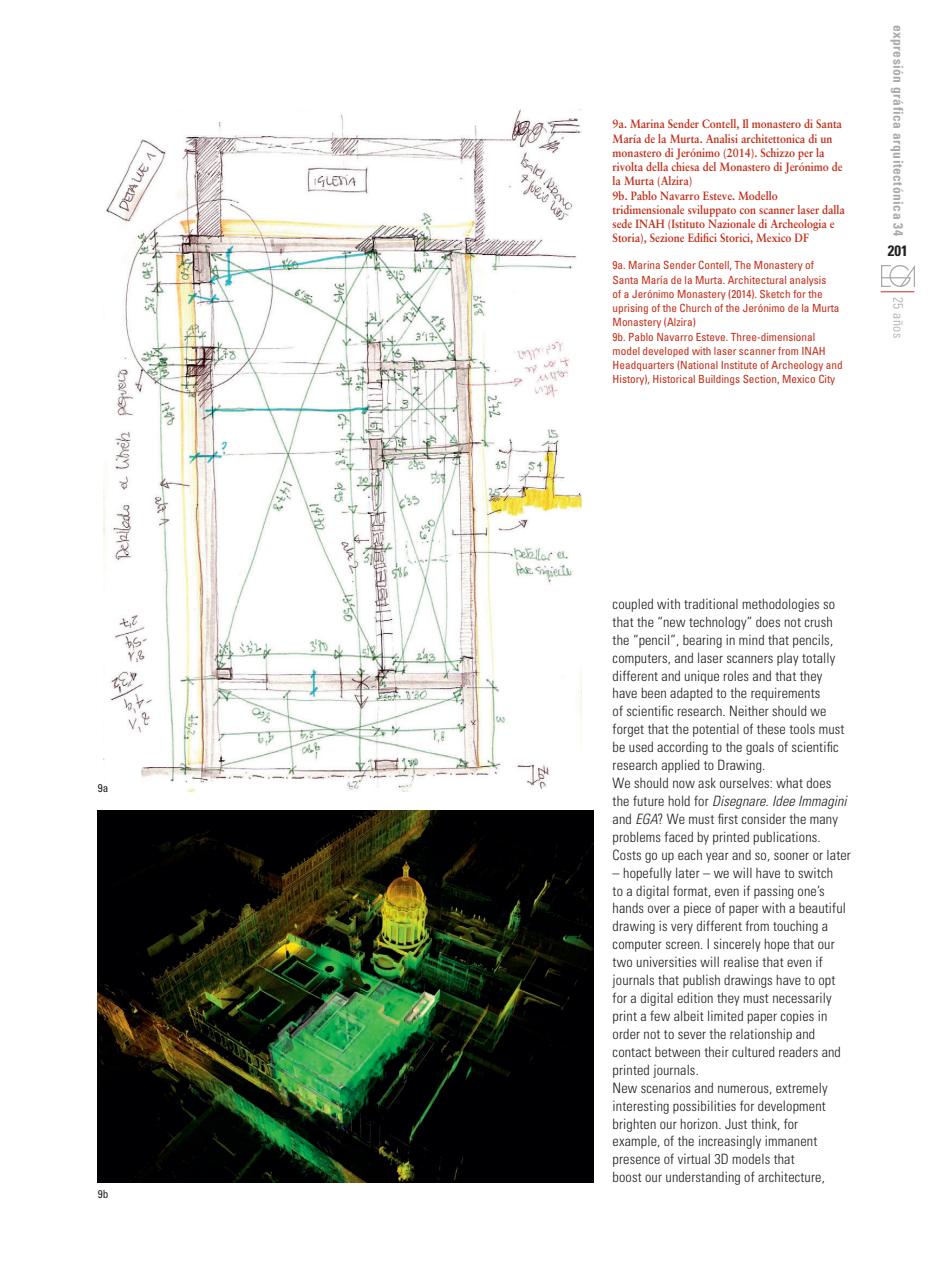
<style>
.page{position:relative;width:936px;height:1276px;background:#fff}
.page>*{position:absolute;margin:0;border:0;box-sizing:border-box;transform-origin:0 0}
.t1{font:700 condensed 15px "Univers";color:#231f20}
.t2{font:300 condensed 14.25px/17.9px "Univers";letter-spacing:.01em;color:#231f20}
.t3{font:700 condensed 13.5px "Univers";letter-spacing:.035em;color:#a8a9ad}
.t4{font:300 condensed 13.5px "Univers";letter-spacing:.035em;color:#a8a9ad}
.t5{font:700 12px/14.2px "Sabon";color:#c02d19;scale:.9 1}
.t6{font:condensed 11.25px/14.2px "Univers";color:#c02d19}
.PIES_DE_FOTO_INGLES{font:condensed 11.25px "Univers";color:#231f20}
.s1{font-style:italic}
</style>
<div class="page">
<img style="left:881px;top:265px;width:33px;height:21px">
<hr style="left:880px;top:291px;width:34px;height:1px;background:#c02d19">
<hr style="left:0;top:1091px;width:1px;height:185px;background:#a9a78b">
<hr style="left:0;top:0;width:1px;height:541px;background:#a9a78b">
<img style="left:103px;top:109px;width:478px;height:682px">
<img style="left:98px;top:810px;width:495px;height:372px">
<p class="PIES_DE_FOTO_INGLES" style="left:98px;top:780px;width:12px">9a</p>
<p class="PIES_DE_FOTO_INGLES" style="left:98px;top:1187px;width:12px">9b</p>
<p class="t5" style="left:612px;top:117px;width:260px">9a. Marina Sender Contell, Il monastero di Santa María de la Murta. Analisi architettonica di un monastero di Jerónimo (2014). Schizzo per la rivolta della chiesa del Monastero di Jerónimo de la Murta (Alzira)<br>9b. Pablo Navarro Esteve. Modello tridimensionale sviluppato con scanner laser dalla sede INAH (Istituto Nazionale di Archeologia e Storia), Sezione Edifici Storici, Mexico DF</p>
<p class="t6" style="left:612px;top:258px;width:231px">9a. Marina Sender Contell, The Monastery of Santa María de la Murta. Architectural analysis<br>of a Jerónimo Monastery (2014). Sketch for the uprising of the Church of the Jerónimo de la Murta Monastery (Alzira)<br>9b. Pablo Navarro Esteve. Three-dimensional model developed with laser scanner from INAH Headquarters (National Institute of Archeology and History), Historical Buildings Section, Mexico City</p>
<p class="t3" style="left:906px;top:25px;width:213px;rotate:90deg">expresión gráfica arquitectónica 34</p>
<p class="t1" style="left:887px;top:242px;width:21px">201</p>
<p class="t4" style="left:906px;top:297px;width:43px;rotate:90deg">25 años</p>
<p class="t2" style="left:612px;top:595px;width:233px">coupled with traditional methodologies so that the “new technology” does not crush the “pencil”, bearing in mind that pencils, computers, and laser scanners play totally different and unique roles and that they have been adapted to the requirements<br>of scientific research. Neither should we forget that the potential of these tools must be used according to the goals of scientific research applied to Drawing.</p>
<p class="t2" style="left:612px;top:774px;width:240px">We should now ask ourselves: what does the future hold for <span class="s1">Disegnare. Idee Immagini </span>and <span class="s1">EGA</span>? We must first consider the many problems faced by printed publications.<br>Costs go up each year and so, sooner or later</p>
<p class="t2" style="left:612px;top:863px;width:235px">– hopefully later – we will have to switch to a digital format, even if passing one’s hands over a piece of paper with a beautiful drawing is very different from touching a computer screen. I sincerely hope that our two universities will realise that even if journals that publish drawings have to opt for a digital edition they must necessarily print a few albeit limited paper copies in order not to sever the relationship and contact between their cultured readers and printed journals.</p>
<p class="t2" style="left:612px;top:1078px;width:216px">New scenarios and numerous, extremely interesting possibilities for development brighten our horizon. Just think, for example, of the increasingly immanent presence of virtual 3D models that<br>boost our understanding of architecture,</p>
</div>
